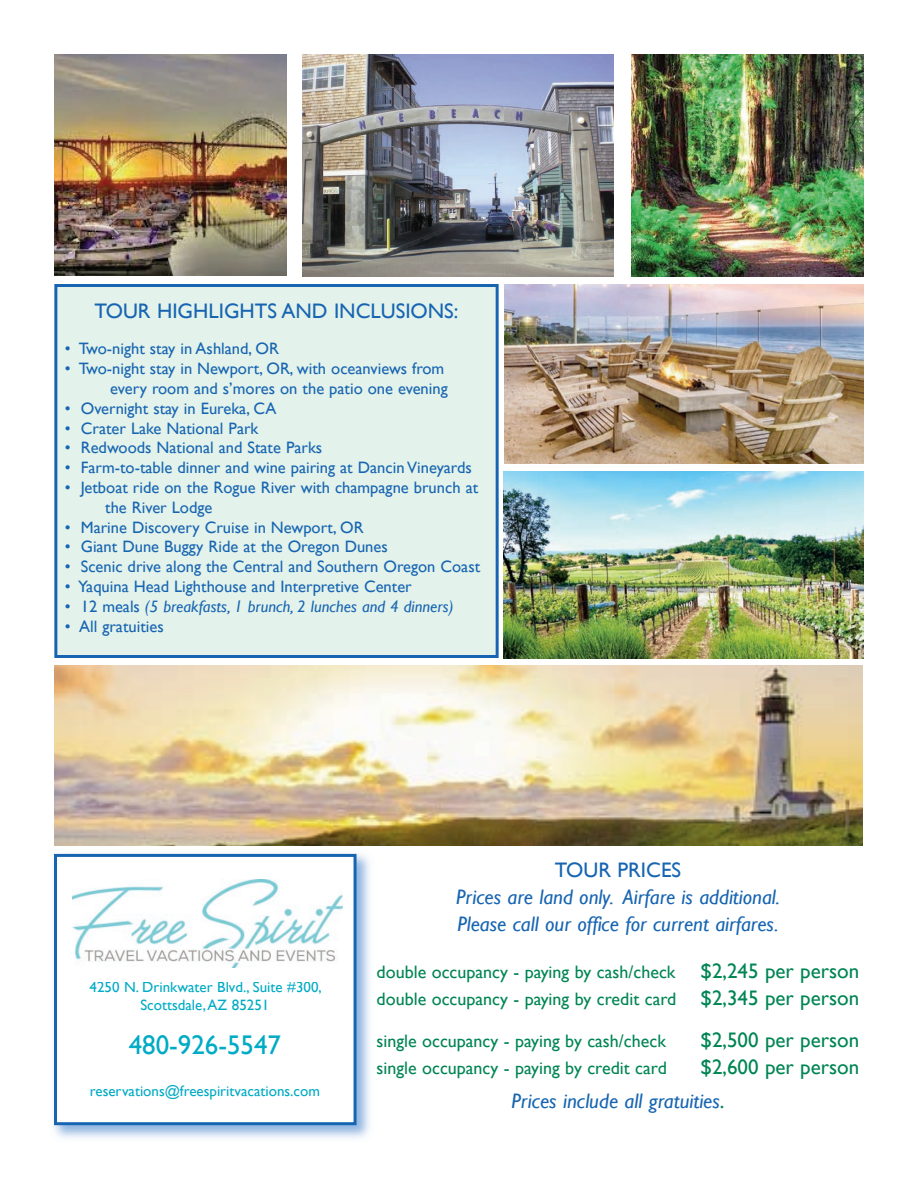
<style>
.page{position:relative;width:918px;height:1188px;background:#fff}
.page>*{position:absolute;margin:0;border:0;box-sizing:border-box;transform-origin:0 0}
.t1{font:27px "Gill Sans";color:#00abc5}
.t2{font:italic 21px/27px "Gill Sans";color:#1765b2}
.t3{font:21px "Gill Sans";color:#1765b2}
.t4{font:21px "Gill Sans";color:#008554}
.t5{font:18px/27px "Gill Sans";color:#008554}
.t6{font:16.5px/19.8px "Gill Sans";color:#1765b2;text-align:right}
.t7{font:italic 16.5px "Gill Sans";color:#1765b2}
.t8{font:15px/18px "Gill Sans";color:#00abc5;text-align:center}
.s1{font-style:normal}
.s2{font-size:21px}
.s3{font-style:normal;color:#008554}
</style>
<div class="page">
<img style="left:53px;top:853px;width:317px;height:285px">
<div style="left:57px;top:857px;width:297px;height:265px;background:#fff"></div>
<div style="left:54px;top:854px;width:303px;height:271px;border:3px solid #1765b2"></div>
<img style="left:73px;top:880px;width:270px;height:88px">
<img style="left:54px;top:54px;width:233px;height:222px">
<img style="left:631px;top:54px;width:233px;height:223px">
<img style="left:303px;top:54px;width:310px;height:223px">
<div style="left:57px;top:287px;width:439px;height:368px;background:#e3f2ea"></div>
<div style="left:54px;top:284px;width:445px;height:374px;border:3px solid #1765b2"></div>
<img style="left:505px;top:284px;width:359px;height:180px">
<img style="left:504px;top:471px;width:360px;height:187px">
<img style="left:54px;top:666px;width:808px;height:179px">
<p class="t3" style="left:95px;top:298px;width:366px">TOUR HIGHLIGHTS AND INCLUSIONS:</p>
<p class="t6" style="left:65px;top:339px;width:216px">• Two-night stay in Ashland, OR</p>
<p class="t6" style="left:65px;top:358px;width:384px">• Two-night stay in Newport, OR, with oceanviews from every room and s’mores on the patio one evening</p>
<p class="t6" style="left:65px;top:398px;width:213px">• Overnight stay in Eureka, CA</p>
<p class="t6" style="left:65px;top:418px;width:195px">• Crater Lake National Park</p>
<p class="t6" style="left:65px;top:438px;width:259px">• Redwoods National and State Parks</p>
<p class="t6" style="left:65px;top:457px;width:409px">• Farm-to-table dinner and wine pairing at Dancin Vineyards</p>
<p class="t6" style="left:105px;top:477px;width:374px;text-align:left;text-indent:-40px">• Jetboat ride on the Rogue River with champagne brunch at the River Lodge</p>
<p class="t6" style="left:65px;top:517px;width:300px">• Marine Discovery Cruise in Newport, OR</p>
<p class="t6" style="left:65px;top:537px;width:324px">• Giant Dune Buggy Ride at the Oregon Dunes</p>
<p class="t6" style="left:65px;top:556px;width:417px">• Scenic drive along the Central and Southern Oregon Coast</p>
<p class="t6" style="left:65px;top:576px;width:348px">• Yaquina Head Lighthouse and Interpretive Center</p>
<p class="t7" style="left:65px;top:596px;width:390px"><span class="s1">• 12 meals</span> (5 breakfasts, 1 brunch, 2 lunches and 4 dinners)</p>
<p class="t6" style="left:65px;top:616px;width:100px">• All gratuities</p>
<p class="t8" style="left:90px;top:977px;width:234px">4250 N. Drinkwater Blvd., Suite #300,<br>Scottsdale, AZ 85251</p>
<h1 class="t1" style="left:129px;top:1029px;width:154px">480-926-5547</h1>
<p class="t8" style="left:90px;top:1082px;width:232px">reservations@freespiritvacations.com</p>
<p class="t3" style="left:555px;top:858px;width:128px">TOUR PRICES</p>
<p class="t2" style="left:456px;top:883px;width:325px">Prices are land only. Airfare is additional.<br>Please call our office for current airfares.</p>
<p class="t5" style="left:377px;top:958px;width:484px">double occupancy - paying by cash/check <span class="s2">$2,245 per person </span>double occupancy - paying by credit card <span class="s2">$2,345 per person</span></p>
<p class="t5" style="left:377px;top:1027px;width:291px">single occupancy - paying by cash/check</p>
<p class="t4" style="left:701px;top:1027px;width:160px">$2,500 per person</p>
<p class="t5" style="left:377px;top:1054px;width:292px">single occupancy - paying by credit card</p>
<p class="t2" style="left:512px;top:1049px;width:349px;line-height:34.5px;text-indent:189px"><span class="s3">$2,600 per person<br></span>Prices include all gratuities<span class="s3">.</span></p>
</div>
